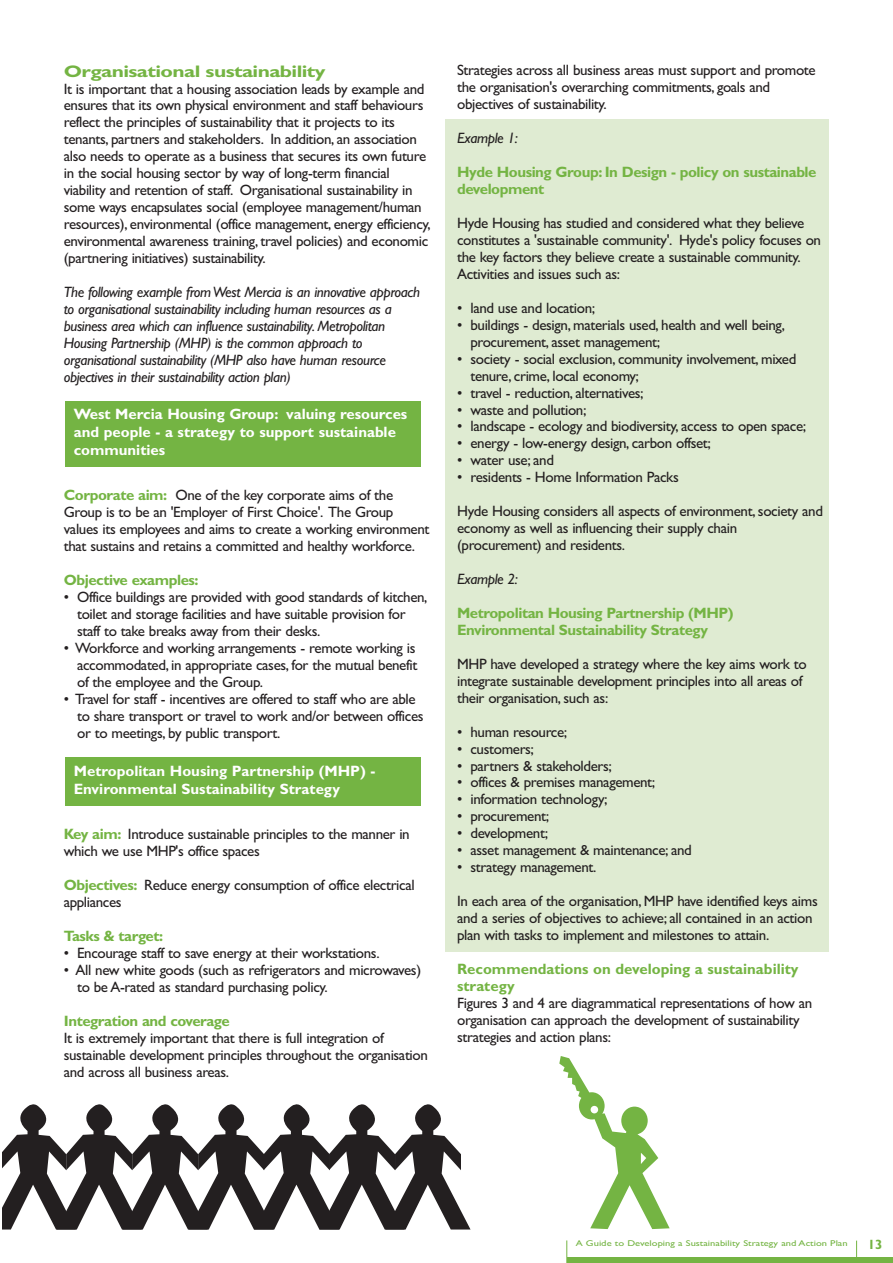
<style>
.page{position:relative;width:893px;height:1263px;background:#fff}
.page>*{position:absolute;margin:0;border:0;box-sizing:border-box;transform-origin:0 0}
.t1{font:700 16.8px "Gill Sans";letter-spacing:-.03em;color:#74b443;scale:1.25 1}
.t2{font:15px/17px "Gill Sans";letter-spacing:-.025em;color:#231f20}
.t3{font:italic 15px/17px "Gill Sans";letter-spacing:-.025em;color:#231f20}
.t4{font:700 15px/17px "Gill Sans";letter-spacing:-.03em;color:#74b443}
.t5{font:700 15px/18px "Gill Sans";color:#fff}
.t6{font:700 15px/17px "Gill Sans";color:#74b443}
.t7{font:700 13.5px "Gill Sans";color:#74b443}
.t8{font:8.4px "Gill Sans";color:#74b443;scale:1.25 1}
.s1{font-weight:700;color:#74b443}
</style>
<div class="page">
<svg style="left:3px;top:1104px;width:467px;height:125px"></svg>
<svg style="left:590px;top:1113px;width:80px;height:116px"></svg>
<div style="left:621px;top:1106px;width:27px;height:28px;background:#74b443;border-radius:50%"></div>
<div style="left:579px;top:1092px;width:26px;height:27px;background:#74b443;border-radius:50%"></div>
<svg style="left:559px;top:1056px;width:32px;height:43px"></svg>
<div style="left:591px;top:1106px;width:7px;height:7px;background:#fff;border-radius:50%"></div>
<div style="left:567px;top:1257px;width:325px;height:6px;background:#74b443"></div>
<svg style="left:567px;top:1240px;width:1px;height:17px"></svg>
<svg style="left:856px;top:1240px;width:1px;height:17px"></svg>
<div style="left:445px;top:120px;width:384px;height:832px;background:#dfebd2"></div>
<div style="left:65px;top:757px;width:356px;height:48px;background:#74b443"></div>
<div style="left:65px;top:401px;width:356px;height:65px;background:#74b443"></div>
<p class="t1" style="left:64px;top:65px;width:211px">Organisational sustainability</p>
<p class="t2" style="left:64px;top:80px;width:368px">It is important that a housing association leads by example and ensures that its own physical environment and staff behaviours reflect the principles of sustainability that it projects to its tenants, partners and stakeholders. In addition, an association also needs to operate as a business that secures its own future in the social housing sector by way of long-term financial viability and retention of staff. Organisational sustainability in some ways encapsulates social (employee management/human resources), environmental (office management, energy efficiency, environmental awareness training, travel policies) and economic (partnering initiatives) sustainability.</p>
<p class="t3" style="left:64px;top:285px;width:358px">The following example from West Mercia is an innovative approach to organisational sustainability including human resources as a business area which can influence sustainability. Metropolitan Housing Partnership (MHP) is the common approach to organisational sustainability (MHP also have human resource objectives in their sustainability action plan)</p>
<p class="t5" style="left:74px;top:406px;width:335px">West Mercia Housing Group: valuing resources and people - a strategy to support sustainable communities</p>
<p class="t2" style="left:64px;top:487px;width:367px"><span class="s1">Corporate aim:</span> One of the key corporate aims of the Group is to be an 'Employer of First Choice'. The Group values its employees and aims to create a working environment that sustains and retains a committed and healthy workforce.</p>
<p class="t4" style="left:64px;top:573px;width:136px">Objective examples:</p>
<p class="t2" style="left:77px;top:588px;width:352px;text-indent:-13px">• Office buildings are provided with good standards of kitchen, toilet and storage facilities and have suitable provision for staff to take breaks away from their desks.</p>
<p class="t2" style="left:77px;top:639px;width:342px;text-indent:-13px">• Workforce and working arrangements - remote working is accommodated, in appropriate cases, for the mutual benefit of the employee and the Group.</p>
<p class="t2" style="left:77px;top:690px;width:348px;text-indent:-13px">• Travel for staff - incentives are offered to staff who are able to share transport or travel to work and/or between offices or to meetings, by public transport.</p>
<p class="t5" style="left:74px;top:763px;width:303px">Metropolitan Housing Partnership (MHP) -<br>Environmental Sustainability Strategy</p>
<p class="t2" style="left:64px;top:826px;width:348px"><span class="s1">Key aim:</span> Introduce sustainable principles to the manner in which we use MHP's office spaces</p>
<p class="t2" style="left:64px;top:877px;width:352px"><span class="s1">Objectives:</span> Reduce energy consumption of office electrical appliances</p>
<p class="t4" style="left:64px;top:929px;width:101px">Tasks &amp; target:</p>
<p class="t2" style="left:64px;top:944px;width:317px">• Encourage staff to save energy at their workstations.</p>
<p class="t2" style="left:77px;top:961px;width:346px;text-indent:-13px">• All new white goods (such as refrigerators and microwaves) to be A-rated as standard purchasing policy.</p>
<p class="t4" style="left:64px;top:1014px;width:167px">Integration and coverage</p>
<p class="t2" style="left:64px;top:1029px;width:366px">It is extremely important that there is full integration of sustainable development principles throughout the organisation and across all business areas.</p>
<p class="t2" style="left:457px;top:62px;width:360px">Strategies across all business areas must support and promote the organisation's overarching commitments, goals and objectives of sustainability.</p>
<p class="t3" style="left:457px;top:131px;width:62px">Example 1:</p>
<p class="t4" style="left:457px;top:165px;width:361px">Hyde Housing Group: In Design - policy on sustainable development</p>
<p class="t2" style="left:457px;top:214px;width:365px">Hyde Housing has studied and considered what they believe constitutes a 'sustainable community'. Hyde's policy focuses on the key factors they believe create a sustainable community.<br>Activities and issues such as:</p>
<p class="t2" style="left:457px;top:299px;width:140px">• land use and location;</p>
<p class="t2" style="left:470px;top:316px;width:316px;text-indent:-13px">• buildings - design, materials used, health and well being, procurement, asset management;</p>
<p class="t2" style="left:470px;top:350px;width:327px;text-indent:-13px">• society - social exclusion, community involvement, mixed tenure, crime, local economy;</p>
<p class="t2" style="left:457px;top:384px;width:188px">• travel - reduction, alternatives;</p>
<p class="t2" style="left:457px;top:401px;width:131px">• waste and pollution;</p>
<p class="t2" style="left:457px;top:418px;width:351px">• landscape - ecology and biodiversity, access to open space;</p>
<p class="t2" style="left:457px;top:435px;width:255px">• energy - low-energy design, carbon offset;</p>
<p class="t2" style="left:457px;top:452px;width:98px">• water use; and</p>
<p class="t2" style="left:457px;top:469px;width:223px">• residents - Home Information Packs</p>
<p class="t2" style="left:457px;top:503px;width:367px">Hyde Housing considers all aspects of environment, society and economy as well as influencing their supply chain (procurement) and residents.</p>
<p class="t3" style="left:457px;top:572px;width:62px">Example 2:</p>
<p class="t4" style="left:457px;top:606px;width:278px">Metropolitan Housing Partnership (MHP)<br>Environmental Sustainability Strategy</p>
<p class="t2" style="left:457px;top:655px;width:351px">MHP have developed a strategy where the key aims work to integrate sustainable development principles into all areas of their organisation, such as:</p>
<p class="t2" style="left:457px;top:723px;width:112px">• human resource;</p>
<p class="t2" style="left:457px;top:740px;width:78px">• customers;</p>
<p class="t2" style="left:457px;top:757px;width:156px">• partners &amp; stakeholders;</p>
<p class="t2" style="left:457px;top:774px;width:200px">• offices &amp; premises management;</p>
<p class="t2" style="left:457px;top:791px;width:152px">• information technology;</p>
<p class="t2" style="left:457px;top:808px;width:94px">• procurement;</p>
<p class="t2" style="left:457px;top:825px;width:92px">• development;</p>
<p class="t2" style="left:457px;top:842px;width:236px">• asset management &amp; maintenance; and</p>
<p class="t2" style="left:457px;top:858px;width:141px">• strategy management.</p>
<p class="t2" style="left:457px;top:892px;width:362px">In each area of the organisation, MHP have identified keys aims and a series of objectives to achieve; all contained in an action plan with tasks to implement and milestones to attain.</p>
<p class="t6" style="left:457px;top:962px;width:343px">Recommendations on developing a sustainability strategy</p>
<p class="t2" style="left:457px;top:994px;width:357px">Figures 3 and 4 are diagrammatical representations of how an organisation can approach the development of sustainability strategies and action plans:</p>
<p class="t8" style="left:576px;top:1238px;width:219px">A Guide to Developing a Sustainability Strategy and Action Plan</p>
<p class="t7" style="left:868px;top:1240px;width:16px">13</p>
</div>
